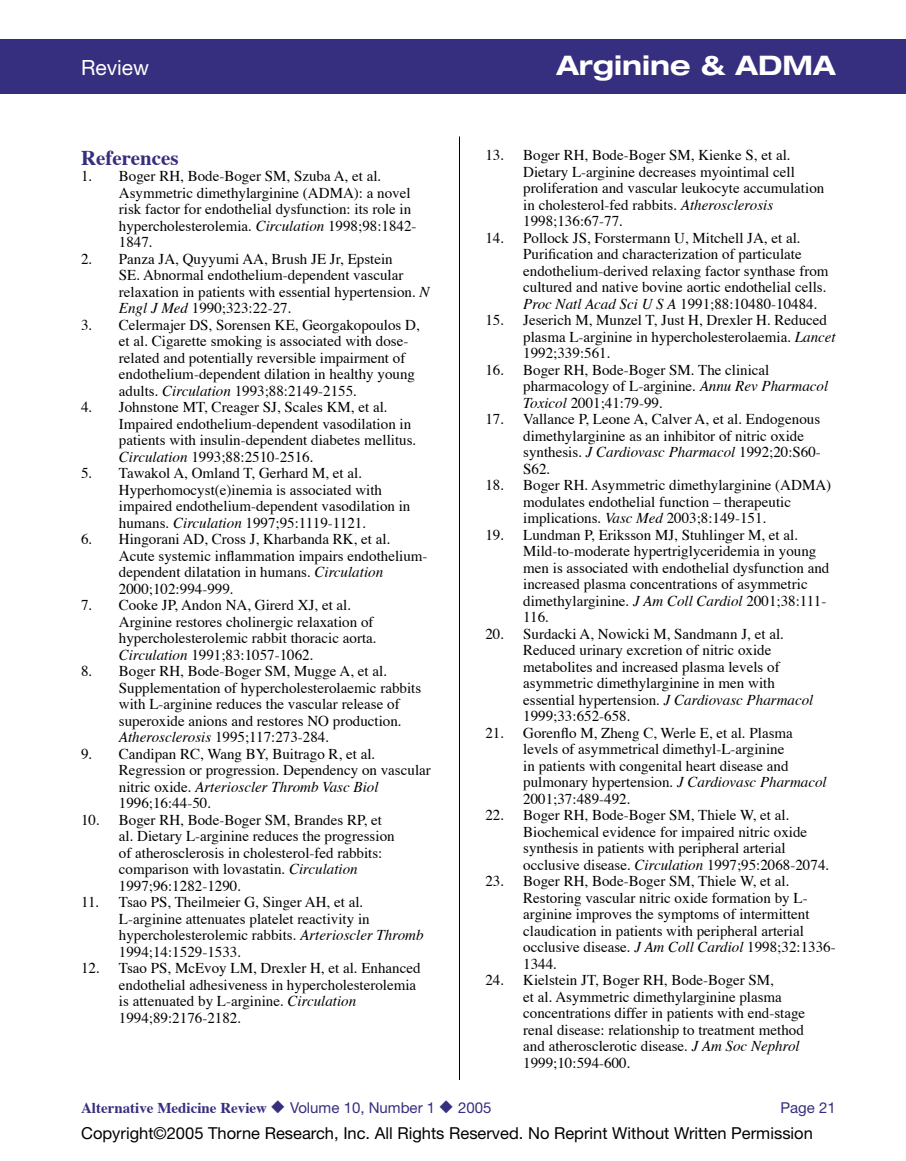
<style>
.page{position:relative;width:906px;height:1161px;background:#fff}
.page>*{position:absolute;margin:0;border:0;box-sizing:border-box;transform-origin:0 0}
.t1{font:700 expanded 27px "Helvetica Neue";color:#fff}
.Heading{font:700 21px "Times";color:#362e7e}
.t2{font:21px "Helvetica Neue";color:#fff}
.t3{font:16.5px "Helvetica Neue";color:#000}
.References{font:15px/16.5px "Times";color:#000}
.t4{font:700 15px "Times";color:#362e7e}
.t5{font:15px "Helvetica Neue";color:#362e7e}
.s1{font-style:italic}
.s2{font-family:"Helvetica Neue";font-weight:400}
</style>
<div class="page">
<div style="left:0;top:39px;width:905px;height:55px;background:#362e7e"></div>
<hr style="left:459px;top:136px;width:1px;height:944px;background:#000">
<h2 class="t2" style="left:81px;top:55px;width:70px">Review</h2>
<h1 class="t1" style="left:556px;top:49px;width:281px">Arginine &amp; ADMA</h1>
<p class="Heading" style="left:81px;top:144px;width:99px">References</p>
<p class="References" style="left:119px;top:169px;width:299px;text-indent:-38px">1. Boger RH, Bode-Boger SM, Szuba A, et al.<br>Asymmetric dimethylarginine (ADMA): a novel risk factor for endothelial dysfunction: its role in hypercholesterolemia. <span class="s1">Circulation</span> 1998;98:1842- 1847.</p>
<p class="References" style="left:119px;top:251px;width:312px;text-indent:-38px">2. Panza JA, Quyyumi AA, Brush JE Jr, Epstein<br>SE. Abnormal endothelium-dependent vascular relaxation in patients with essential hypertension. <span class="s1">N Engl J Med</span> 1990;323:22-27.</p>
<p class="References" style="left:119px;top:317px;width:302px;text-indent:-38px">3. Celermajer DS, Sorensen KE, Georgakopoulos D, et al. Cigarette smoking is associated with dose&shy;related and potentially reversible impairment of endothelium-dependent dilation in healthy young adults. <span class="s1">Circulation</span> 1993;88:2149-2155.</p>
<p class="References" style="left:119px;top:400px;width:299px;text-indent:-38px">4. Johnstone MT, Creager SJ, Scales KM, et al.<br>Impaired endothelium-dependent vasodilation in patients with insulin-dependent diabetes mellitus.<br><span class="s1">Circulation</span> 1993;88:2510-2516.</p>
<p class="References" style="left:119px;top:466px;width:293px;text-indent:-38px">5. Tawakol A, Omland T, Gerhard M, et al.<br>Hyperhomocyst(e)inemia is associated with impaired endothelium-dependent vasodilation in humans. <span class="s1">Circulation</span> 1997;95:1119-1121.</p>
<p class="References" style="left:119px;top:532px;width:310px;text-indent:-38px">6. Hingorani AD, Cross J, Kharbanda RK, et al.<br>Acute systemic inflammation impairs endothelium&shy;dependent dilatation in humans. <span class="s1">Circulation </span>2000;102:994-999.</p>
<p class="References" style="left:119px;top:598px;width:259px;text-indent:-38px">7. Cooke JP, Andon NA, Girerd XJ, et al.<br>Arginine restores cholinergic relaxation of hypercholesterolemic rabbit thoracic aorta.<br><span class="s1">Circulation</span> 1991;83:1057-1062.</p>
<p class="References" style="left:119px;top:664px;width:304px;text-indent:-38px">8. Boger RH, Bode-Boger SM, Mugge A, et al.<br>Supplementation of hypercholesterolaemic rabbits with L-arginine reduces the vascular release of superoxide anions and restores NO production.<br><span class="s1">Atherosclerosis</span> 1995;117:273-284.</p>
<p class="References" style="left:119px;top:746px;width:313px;text-indent:-38px">9. Candipan RC, Wang BY, Buitrago R, et al.<br>Regression or progression. Dependency on vascular nitric oxide. <span class="s1">Arterioscler Thromb Vasc Biol </span>1996;16:44-50.</p>
<p class="References" style="left:119px;top:812px;width:277px;text-indent:-38px">10. Boger RH, Bode-Boger SM, Brandes RP, et al. Dietary L-arginine reduces the progression of atherosclerosis in cholesterol-fed rabbits: comparison with lovastatin. <span class="s1">Circulation </span>1997;96:1282-1290.</p>
<p class="References" style="left:119px;top:895px;width:306px;text-indent:-38px">11. Tsao PS, Theilmeier G, Singer AH, et al.<br>L-arginine attenuates platelet reactivity in hypercholesterolemic rabbits. <span class="s1">Arterioscler Thromb </span>1994;14:1529-1533.</p>
<p class="References" style="left:119px;top:961px;width:303px;text-indent:-38px">12. Tsao PS, McEvoy LM, Drexler H, et al. Enhanced endothelial adhesiveness in hypercholesterolemia is attenuated by L-arginine. <span class="s1">Circulation </span>1994;89:2176-2182.</p>
<p class="References" style="left:523px;top:148px;width:302px;text-indent:-38px">13. Boger RH, Bode-Boger SM, Kienke S, et al.<br>Dietary L-arginine decreases myointimal cell proliferation and vascular leukocyte accumulation in cholesterol-fed rabbits. <span class="s1">Atherosclerosis </span>1998;136:67-77.</p>
<p class="References" style="left:523px;top:230px;width:306px;text-indent:-38px">14. Pollock JS, Forstermann U, Mitchell JA, et al.<br>Purification and characterization of particulate endothelium-derived relaxing factor synthase from cultured and native bovine aortic endothelial cells.<br><span class="s1">Proc Natl Acad Sci U S A</span> 1991;88:10480-10484.</p>
<p class="References" style="left:523px;top:313px;width:314px;text-indent:-38px">15. Jeserich M, Munzel T, Just H, Drexler H. Reduced plasma L-arginine in hypercholesterolaemia. <span class="s1">Lancet<br></span>1992;339:561.</p>
<p class="References" style="left:523px;top:362px;width:306px;text-indent:-38px">16. Boger RH, Bode-Boger SM. The clinical pharmacology of L-arginine. <span class="s1">Annu Rev Pharmacol<br>Toxicol</span> 2001;41:79-99.</p>
<p class="References" style="left:523px;top:412px;width:299px;text-indent:-38px">17. Vallance P, Leone A, Calver A, et al. Endogenous dimethylarginine as an inhibitor of nitric oxide synthesis. <span class="s1">J Cardiovasc Pharmacol</span> 1992;20:S60- S62.</p>
<p class="References" style="left:523px;top:478px;width:309px;text-indent:-38px">18. Boger RH. Asymmetric dimethylarginine (ADMA) modulates endothelial function – therapeutic implications. <span class="s1">Vasc Med</span> 2003;8:149-151.</p>
<p class="References" style="left:523px;top:527px;width:307px;text-indent:-38px">19. Lundman P, Eriksson MJ, Stuhlinger M, et al.<br>Mild-to-moderate hypertriglyceridemia in young men is associated with endothelial dysfunction and increased plasma concentrations of asymmetric dimethylarginine. <span class="s1">J Am Coll Cardiol</span> 2001;38:111- 116.</p>
<p class="References" style="left:523px;top:626px;width:291px;text-indent:-38px">20. Surdacki A, Nowicki M, Sandmann J, et al.<br>Reduced urinary excretion of nitric oxide metabolites and increased plasma levels of asymmetric dimethylarginine in men with essential hypertension. <span class="s1">J Cardiovasc Pharmacol </span>1999;33:652-658.</p>
<p class="References" style="left:523px;top:725px;width:305px;text-indent:-38px">21. Gorenflo M, Zheng C, Werle E, et al. Plasma levels of asymmetrical dimethyl-L-arginine<br>in patients with congenital heart disease and pulmonary hypertension. <span class="s1">J Cardiovasc Pharmacol </span>2001;37:489-492.</p>
<p class="References" style="left:523px;top:808px;width:307px;text-indent:-38px">22. Boger RH, Bode-Boger SM, Thiele W, et al.<br>Biochemical evidence for impaired nitric oxide synthesis in patients with peripheral arterial occlusive disease. <span class="s1">Circulation</span> 1997;95:2068-2074.</p>
<p class="References" style="left:523px;top:874px;width:314px;text-indent:-38px">23. Boger RH, Bode-Boger SM, Thiele W, et al.<br>Restoring vascular nitric oxide formation by L&shy;arginine improves the symptoms of intermittent claudication in patients with peripheral arterial occlusive disease. <span class="s1">J Am Coll Cardiol</span> 1998;32:1336- 1344.</p>
<p class="References" style="left:523px;top:973px;width:283px;text-indent:-38px">24. Kielstein JT, Boger RH, Bode-Boger SM,<br>et al. Asymmetric dimethylarginine plasma concentrations differ in patients with end-stage renal disease: relationship to treatment method and atherosclerotic disease. <span class="s1">J Am Soc Nephrol </span>1999;10:594-600.</p>
<p class="t4" style="left:81px;top:1098px;width:412px">Alternative Medicine Review ◆ <span class="s2">Volume 10, Number 1</span> ◆ <span class="s2">2005</span></p>
<p class="t5" style="left:780px;top:1099px;width:57px">Page 21</p>
<p class="t3" style="left:81px;top:1124px;width:733px">Copyright©2005 Thorne Research, Inc. All Rights Reserved. No Reprint Without Written Permission</p>
</div>
